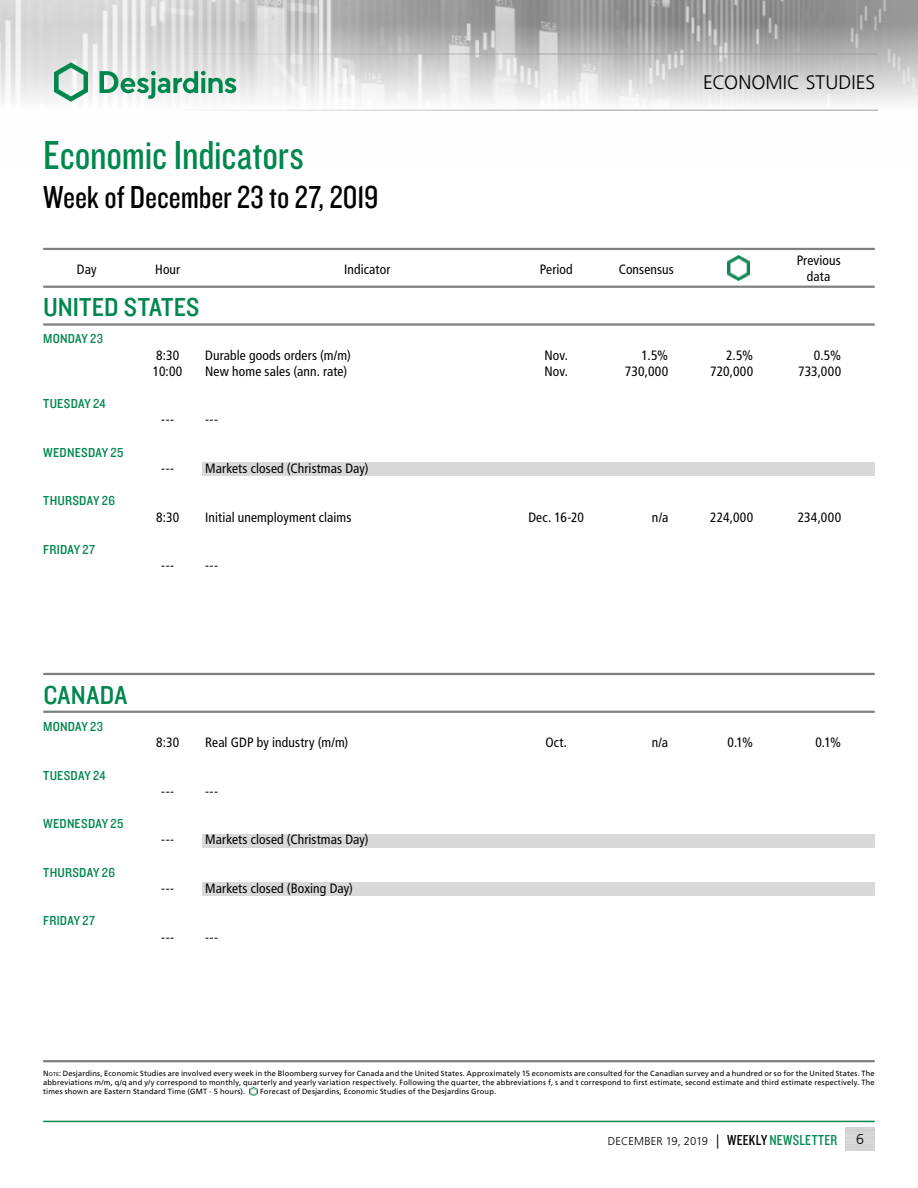
<style>
.page{position:relative;width:918px;height:1188px;background:#fff}
.page>*{position:absolute;margin:0;border:0;box-sizing:border-box;transform-origin:0 0}
.t1{font:42px "Knockout 29 Junior Ltweight";letter-spacing:-.005em;color:#00874e}
.t2{font:33px "Knockout 29 Junior Ltweight";color:#000}
.t3{font:27px "Knockout 30 Junior Welterwt";letter-spacing:.01em;color:#00874e}
.t4{font:300 19.5px "Frutiger LT";letter-spacing:.005em;color:#000}
.t5{font:300 14.25px "Frutiger LT";color:#000}
.t6{font:condensed 13.5px/16.2px "Frutiger LT";letter-spacing:.01em;color:#000;text-align:center}
.t7{font:13.5px "Knockout 30 Junior Welterwt";letter-spacing:.015em;color:#00874e}
.t8{font:300 11.25px "Frutiger LT";color:#000}
.t9{font:7.5px/9px "Frutiger LT";letter-spacing:.02em;color:#000;text-align:justify}
.s1{font-style:inherit}
.s2{font-size:5.25px}
.s3{font-size:14.25px}
.s4{font-family:"Knockout 29 Junior Ltweight";font-weight:400;font-size:15px}
.s5{font-family:"Knockout 29 Junior Ltweight";font-weight:400;font-size:15px;color:#00874e}
</style>
<div class="page">
<img style="left:0;top:0;width:918px;height:110px">
<hr style="left:0;top:54px;width:878px;height:1px;background:#9d9d9c">
<hr style="left:0;top:110px;width:878px;height:1px;background:#9d9d9c">
<svg style="left:54px;top:62px;width:34px;height:40px"></svg>
<svg style="left:100px;top:71px;width:136px;height:28px"></svg>
<hr style="left:43px;top:1121px;width:832px;height:1px;background:#00874e">
<hr style="left:43px;top:1060px;width:832px;height:2px;background:#7f7f7f">
<svg style="left:250px;top:1087px;width:7px;height:9px"></svg>
<hr style="left:43px;top:673px;width:832px;height:2px;background:#7f7f7f">
<hr style="left:43px;top:711px;width:832px;height:2px;background:#7f7f7f">
<hr style="left:43px;top:286px;width:832px;height:2px;background:#7f7f7f">
<hr style="left:43px;top:248px;width:832px;height:2px;background:#7f7f7f">
<hr style="left:43px;top:323px;width:832px;height:3px;background:#7f7f7f">
<img style="left:727px;top:255px;width:22px;height:26px">
<div style="left:202px;top:463px;width:673px;height:13px;background:#d9d9d9"></div>
<div style="left:202px;top:834px;width:673px;height:14px;background:#d9d9d9"></div>
<div style="left:202px;top:882px;width:673px;height:14px;background:#d9d9d9"></div>
<h1 class="t1" style="left:43px;top:128px;width:262px">Economic Indicators</h1>
<h2 class="t2" style="left:43px;top:176px;width:337px">Week of December 23 to 27, 2019</h2>
<h3 class="t6" style="left:77px;top:261px;width:21px">Day</h3>
<h3 class="t6" style="left:155px;top:261px;width:27px">Hour</h3>
<h3 class="t6" style="left:344px;top:261px;width:48px">Indicator</h3>
<h3 class="t6" style="left:540px;top:261px;width:35px">Period</h3>
<h3 class="t6" style="left:619px;top:261px;width:57px">Consensus</h3>
<h3 class="t3" style="left:43px;top:289px;width:158px">UNITED STATES</h3>
<h3 class="t7" style="left:43px;top:330px;width:61px">MONDAY 23</h3>
<h3 class="t4" style="left:703px;top:72px;width:174px">ECONOMIC STUDIES</h3>
<h3 class="t6" style="left:797px;top:252px;width:46px">Previous data</h3>
<h3 class="t7" style="left:43px;top:395px;width:64px">TUESDAY 24</h3>
<h3 class="t7" style="left:43px;top:443px;width:82px">WEDNESDAY 25</h3>
<h3 class="t7" style="left:43px;top:492px;width:73px">THURSDAY 26</h3>
<h3 class="t7" style="left:43px;top:540px;width:53px">FRIDAY 27</h3>
<h3 class="t6" style="left:156px;top:347px;width:25px">8:30</h3>
<h3 class="t6" style="left:205px;top:347px;width:147px">Durable goods orders (m/m)</h3>
<h3 class="t6" style="left:544px;top:347px;width:25px">Nov.</h3>
<h3 class="t6" style="left:642px;top:347px;width:28px">1.5%</h3>
<h3 class="t6" style="left:726px;top:347px;width:29px">2.5%</h3>
<h3 class="t6" style="left:814px;top:347px;width:29px">0.5%</h3>
<h3 class="t6" style="left:153px;top:363px;width:31px">10:00</h3>
<h3 class="t6" style="left:205px;top:363px;width:144px">New home sales (ann. rate)</h3>
<h3 class="t6" style="left:544px;top:363px;width:25px">Nov.</h3>
<h3 class="t6" style="left:625px;top:363px;width:45px">730,000</h3>
<h3 class="t6" style="left:710px;top:363px;width:45px">720,000</h3>
<h3 class="t6" style="left:798px;top:363px;width:45px">733,000</h3>
<h3 class="t6" style="left:161px;top:412px;width:14px">---</h3>
<h3 class="t6" style="left:205px;top:412px;width:14px">---</h3>
<h3 class="t6" style="left:161px;top:460px;width:14px">---</h3>
<h3 class="t6" style="left:205px;top:460px;width:165px">Markets closed (Christmas Day)</h3>
<h3 class="t6" style="left:156px;top:509px;width:25px">8:30</h3>
<h3 class="t6" style="left:205px;top:509px;width:148px">Initial unemployment claims</h3>
<h3 class="t6" style="left:528px;top:509px;width:57px">Dec. 16-20</h3>
<h3 class="t6" style="left:652px;top:509px;width:18px">n/a</h3>
<h3 class="t6" style="left:710px;top:509px;width:45px">224,000</h3>
<h3 class="t6" style="left:798px;top:509px;width:45px">234,000</h3>
<h3 class="t6" style="left:161px;top:558px;width:14px">---</h3>
<h3 class="t6" style="left:205px;top:558px;width:14px">---</h3>
<h3 class="t3" style="left:43px;top:677px;width:85px">CANADA</h3>
<h3 class="t7" style="left:43px;top:718px;width:61px">MONDAY 23</h3>
<h3 class="t7" style="left:43px;top:766px;width:64px">TUESDAY 24</h3>
<h3 class="t7" style="left:43px;top:815px;width:82px">WEDNESDAY 25</h3>
<h3 class="t7" style="left:43px;top:863px;width:73px">THURSDAY 26</h3>
<h3 class="t7" style="left:43px;top:912px;width:53px">FRIDAY 27</h3>
<h3 class="t6" style="left:156px;top:735px;width:25px">8:30</h3>
<h3 class="t6" style="left:205px;top:735px;width:145px">Real GDP by industry (m/m)</h3>
<h3 class="t6" style="left:545px;top:735px;width:23px">Oct.</h3>
<h3 class="t6" style="left:652px;top:735px;width:18px">n/a</h3>
<h3 class="t6" style="left:727px;top:735px;width:27px">0.1%</h3>
<h3 class="t6" style="left:815px;top:735px;width:27px">0.1%</h3>
<h3 class="t6" style="left:161px;top:783px;width:14px">---</h3>
<h3 class="t6" style="left:205px;top:783px;width:14px">---</h3>
<h3 class="t6" style="left:161px;top:832px;width:14px">---</h3>
<h3 class="t6" style="left:205px;top:832px;width:165px">Markets closed (Christmas Day)</h3>
<h3 class="t6" style="left:161px;top:880px;width:14px">---</h3>
<h3 class="t6" style="left:205px;top:880px;width:149px">Markets closed (Boxing Day)</h3>
<h3 class="t6" style="left:161px;top:929px;width:14px">---</h3>
<h3 class="t6" style="left:205px;top:929px;width:14px">---</h3>
<p class="t9" style="left:43px;top:1068px;width:833px"><span class="s1">N</span><span class="s2">ote</span><span class="s1">:</span> Desjardins, Economic Studies are involved every week in the Bloomberg survey for Canada and the United States. Approximately 15 economists are consulted for the Canadian survey and a hundred or so for the United States. The abbreviations m/m, q/q and y/y correspond to monthly, quarterly and yearly variation respectively. Following the quarter, the abbreviations f, s and t correspond to first estimate, second estimate and third estimate respectively. The times shown are Eastern Standard Time (GMT - 5 hours).</p>
<p class="t9" style="left:260px;top:1086px;width:238px">Forecast of Desjardins, Economic Studies of the Desjardins Group.</p>
<h3 class="t8" style="left:608px;top:1135px;width:231px">DECEMBER 19, 2019 <span class="s3">|</span> <span class="s4">WEEKLY</span> <span class="s5">NEWSLETTER</span></h3>
<h3 class="t5" style="left:856px;top:1131px;width:9px">6</h3>
</div>
